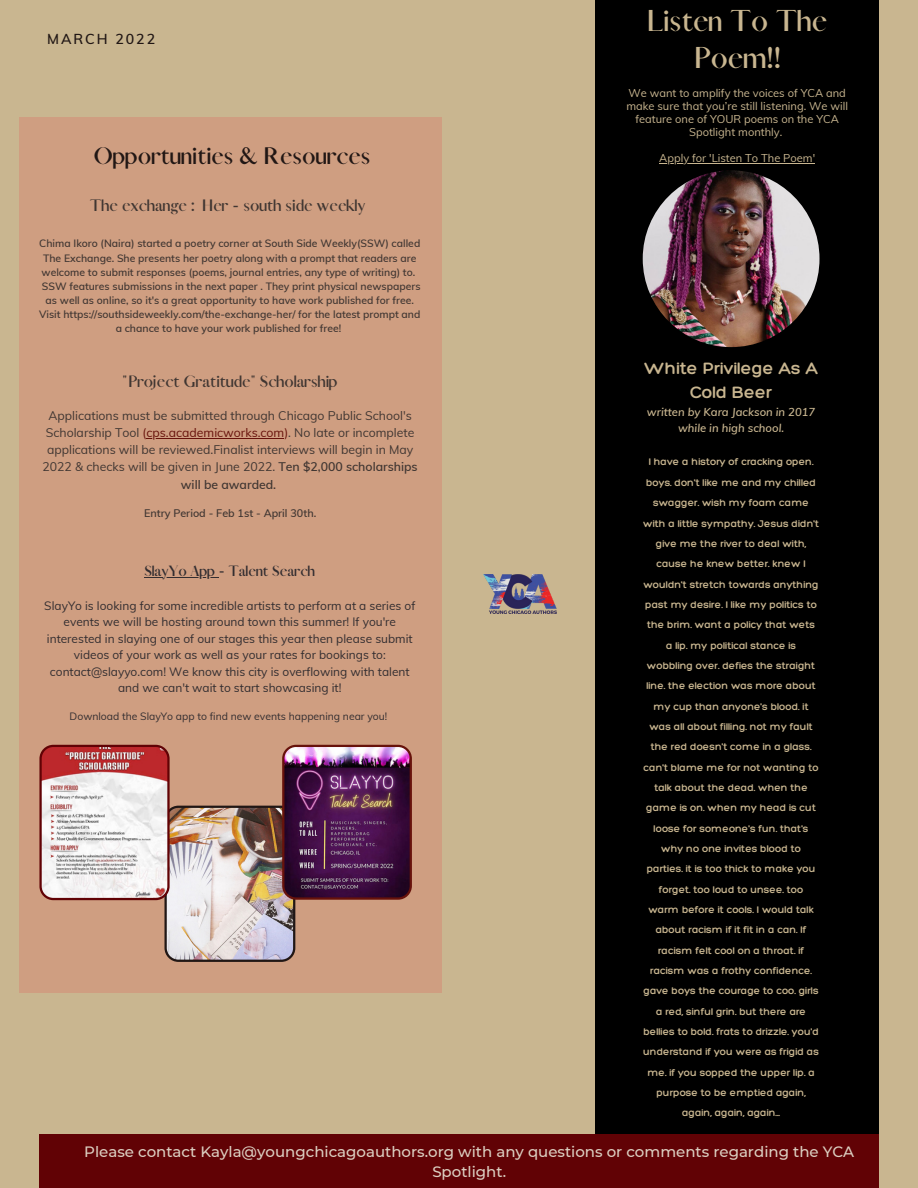
<style>
.page{position:relative;width:918px;height:1188px;background:#c9b690}
.page>*{position:absolute;margin:0;border:0;box-sizing:border-box;transform-origin:0 0}
.t1{font:700 27.15px/37.2px "Afrah";color:#c9b690;text-align:center}
.t2{font:700 21.6px "Afrah";color:#211715}
.t3{font:300 17.85px/24.6px "Hero";color:#c9b690;text-align:center}
.t4{font:500 15px/20.2px "Montserrat";color:#dccfc1;text-align:center}
.t5{font:700 14.85px "Afrah";color:#403632}
.t6{font:600 14.1px "Muli";letter-spacing:.14em;color:#211715}
.t7{font:700 13.35px "Afrah";color:#322d30}
.t8{font:12.3px/17.1px "Muli";color:#403632;text-align:center}
.t9{font:11.85px/16.5px "Muli";color:#322d30;text-align:center}
.t10{font:italic 600 11.25px/15.5px "Muli";color:#c9b690;text-align:center}
.t11{font:11.1px/12.9px "Muli";color:#c9b690;text-align:center}
.t12{font:600 10.8px "Muli";color:#403632}
.t13{font:300 10.5px/20.4px "Hero";color:#c9b690;text-align:center}
.t14{font:600 10.35px/14.1px "Muli";color:#403632;text-align:center}
.t15{font:10.35px "Muli";color:#322d30}
.s1{color:#67120b}
.s2{font-weight:600}
</style>
<div class="page">
<div style="left:595px;top:0;width:284px;height:1188px;background:#000"></div>
<img style="left:643px;top:170px;width:177px;height:177px;border-radius:50%">
<div style="left:39px;top:1134px;width:840px;height:54px;background:#610205"></div>
<div style="left:20px;top:118px;width:422px;height:875px;background:#cf9e81"></div>
<img style="left:39px;top:745px;width:373px;height:217px">
<hr style="left:659px;top:163px;width:156px;height:1px;background:#c9b690">
<hr style="left:147px;top:438px;width:137px;height:1px;background:#67120b">
<hr style="left:145px;top:577px;width:74px;height:1px;background:#322d30">
<img style="left:483px;top:574px;width:73px;height:40px">
<p class="t6" style="left:47px;top:29px;width:110px">MARCH 2022</p>
<p class="t2" style="left:94px;top:142px;width:278px">Opportunities &amp; Resources</p>
<p class="t5" style="left:90px;top:196px;width:277px">The exchange : Her - south side weekly</p>
<p class="t14" style="left:39px;top:236px;width:383px">Chima Ikoro (Naira) started a poetry corner at South Side Weekly(SSW) called The Exchange. She presents her poetry along with a prompt that readers are welcome to submit responses (poems, journal entries, any type of writing) to.<br>SSW features submissions in the next paper . They print physical newspapers as well as online, so it's a great opportunity to have work published for free.<br>Visit https://southsideweekly.com/the-exchange-her/ for the latest prompt and a chance to have your work published for free!</p>
<p class="t5" style="left:123px;top:372px;width:217px">"Project Gratitude" Scholarship</p>
<p class="t8" style="left:43px;top:407px;width:377px">Applications must be submitted through Chicago Public School's Scholarship Tool <span class="s1">(cps.academicworks.com)</span>. No late or incomplete applications will be reviewed.Finalist interviews will begin in May 2022 &amp; checks will be given in June 2022. <span class="s2">Ten $2,000 scholarships will be awarded.</span></p>
<p class="t12" style="left:144px;top:506px;width:174px">Entry Period - Feb 1st - April 30th.</p>
<p class="t7" style="left:145px;top:563px;width:172px">SlayYo App - Talent Search</p>
<p class="t9" style="left:44px;top:597px;width:373px">SlayYo is looking for some incredible artists to perform at a series of events we will be hosting around town this summer! If you're interested in slaying one of our stages this year then please submit videos of your work as well as your rates for bookings to: contact@slayyo.com! We know this city is overflowing with talent and we can't wait to start showcasing it!</p>
<p class="t15" style="left:70px;top:710px;width:319px">Download the SlayYo app to find new events happening near you!</p>
<p class="t1" style="left:647px;top:3px;width:182px">Listen To The<br>Poem!!</p>
<p class="t11" style="left:626px;top:87px;width:223px">We want to amplify the voices of YCA and make sure that you’re still listening. We will feature one of YOUR poems on the YCA Spotlight monthly.</p>
<p class="t11" style="left:659px;top:152px;width:157px">Apply for 'Listen To The Poem'</p>
<p class="t3" style="left:644px;top:355px;width:176px">White Privilege As A<br>Cold Beer</p>
<p class="t10" style="left:647px;top:404px;width:170px">written by Kara Jackson in 2017 while in high school.</p>
<p class="t13" style="left:643px;top:452px;width:177px">I have a history of cracking open. boys. don't like me and my chilled swagger. wish my foam came with a little sympathy. Jesus didn't give me the river to deal with, cause he knew better. knew I wouldn't stretch towards anything past my desire. I like my politics to the brim. want a policy that wets a lip. my political stance is wobbling over. defies the straight line. the election was more about my cup than anyone's blood. it was all about filling. not my fault the red doesn't come in a glass. can't blame me for not wanting to talk about the dead. when the game is on. when my head is cut loose for someone's fun. that's why no one invites blood to parties. it is too thick to make you forget. too loud to unsee. too warm before it cools. I would talk about racism if it fit in a can. If racism felt cool on a throat. if racism was a frothy confidence. gave boys the courage to coo. girls a red, sinful grin. but there are bellies to bold. frats to drizzle. you'd understand if you were as frigid as me. if you sopped the upper lip. a purpose to be emptied again, again, again, again...</p>
<p class="t4" style="left:84px;top:1141px;width:772px">Please contact Kayla@youngchicagoauthors.org with any questions or comments regarding the YCA<br>Spotlight.</p>
</div>
